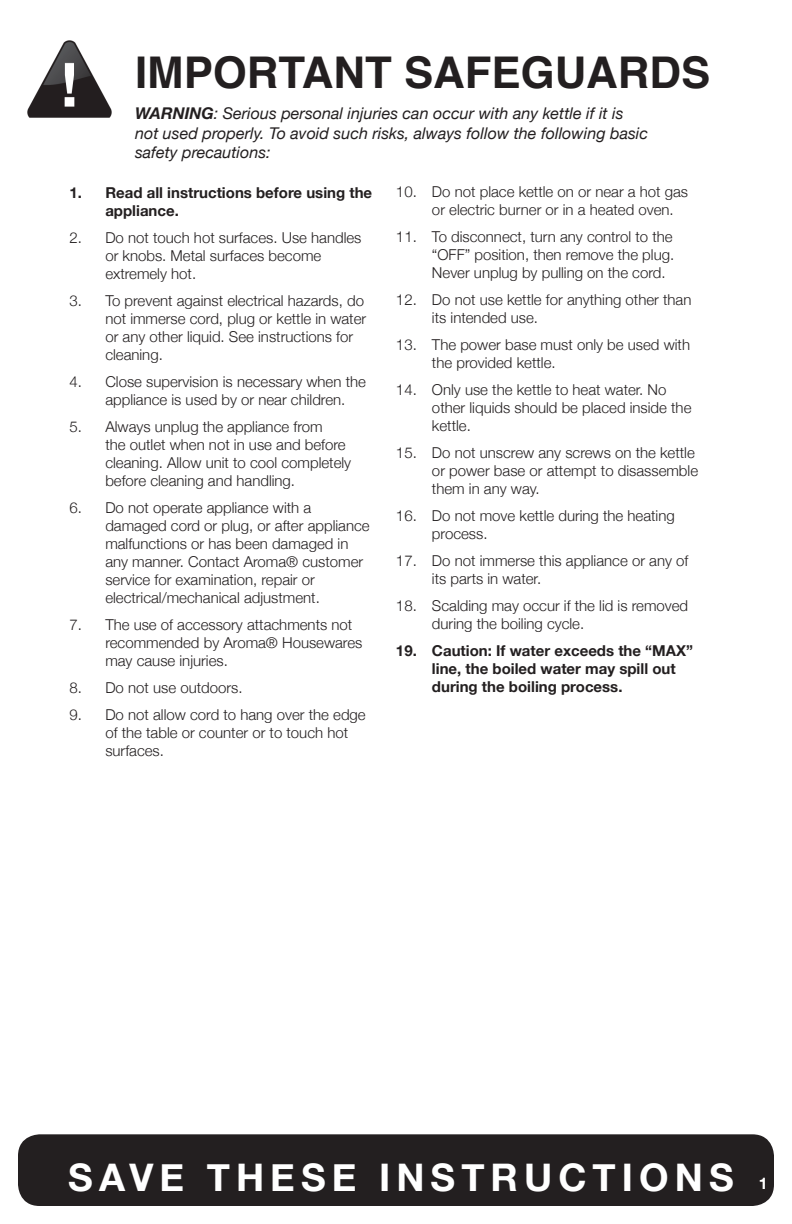
<style>
.page{position:relative;width:792px;height:1224px;background:#fff}
.page>*{position:absolute;margin:0;border:0;box-sizing:border-box;transform-origin:0 0}
.t1{font:700 43.8px "Helvetica";color:#231f20}
.t2{font:700 38px "Helvetica Neue";letter-spacing:.16em;color:#fff}
.t3{font:italic 16.2px/19.4px "Helvetica Neue";color:#231f20}
.t4{font:700 16px "Helvetica Neue";color:#fff}
.t5{font:300 15px/18px "Helvetica Neue";color:#231f20}
.t6{font:700 15px/18px "Helvetica Neue";color:#231f20}
.s1{font-weight:700}
</style>
<div class="page">
<div style="left:18px;top:1134px;width:756px;height:72px;background:#231f20;border-radius:22px"></div>
<img style="left:27px;top:40px;width:85px;height:78px">
<h1 class="t1" style="left:135px;top:37px;width:577px">IMPORTANT SAFEGUARDS</h1>
<p class="t3" style="left:135px;top:105px;width:515px"><span class="s1">WARNING</span>: Serious personal injuries can occur with any kettle if it is not used properly. To avoid such risks, always follow the following basic safety precautions:</p>
<p class="t6" style="left:105px;top:184px;width:268px;text-indent:-36px">1. Read all instructions before using the appliance.</p>
<p class="t5" style="left:105px;top:227px;width:258px;text-indent:-36px">2. Do not touch hot surfaces. Use handles or knobs. Metal surfaces become extremely hot.</p>
<p class="t5" style="left:105px;top:290px;width:262px;text-indent:-36px">3. To prevent against electrical hazards, do not immerse cord, plug or kettle in water or any other liquid. See instructions for cleaning.</p>
<p class="t5" style="left:105px;top:371px;width:262px;text-indent:-36px">4. Close supervision is necessary when the appliance is used by or near children.</p>
<p class="t5" style="left:105px;top:416px;width:247px;text-indent:-36px">5. Always unplug the appliance from<br>the outlet when not in use and before cleaning. Allow unit to cool completely before cleaning and handling.</p>
<p class="t5" style="left:105px;top:497px;width:266px;text-indent:-36px">6. Do not operate appliance with a damaged cord or plug, or after appliance malfunctions or has been damaged in any manner. Contact Aroma® customer service for examination, repair or electrical/mechanical adjustment.</p>
<p class="t5" style="left:105px;top:614px;width:259px;text-indent:-36px">7. The use of accessory attachments not recommended by Aroma® Housewares may cause injuries.</p>
<p class="t5" style="left:69px;top:677px;width:175px">8. Do not use outdoors.</p>
<p class="t5" style="left:105px;top:704px;width:262px;text-indent:-36px">9. Do not allow cord to hang over the edge of the table or counter or to touch hot surfaces.</p>
<p class="t5" style="left:432px;top:182px;width:258px;text-indent:-36px">10. Do not place kettle on or near a hot gas or electric burner or in a heated oven.</p>
<p class="t5" style="left:432px;top:227px;width:244px;text-align:justify;text-indent:-36px">11. To disconnect, turn any control to the “OFF” position, then remove the plug.<br>Never unplug by pulling on the cord.</p>
<p class="t5" style="left:432px;top:290px;width:261px;text-indent:-36px">12. Do not use kettle for anything other than its intended use.</p>
<p class="t5" style="left:432px;top:335px;width:260px;text-indent:-36px">13. The power base must only be used with the provided kettle.</p>
<p class="t5" style="left:432px;top:380px;width:261px;text-indent:-36px">14. Only use the kettle to heat water. No other liquids should be placed inside the kettle.</p>
<p class="t5" style="left:432px;top:443px;width:268px;text-indent:-36px">15. Do not unscrew any screws on the kettle or power base or attempt to disassemble them in any way.</p>
<p class="t5" style="left:432px;top:506px;width:244px;text-indent:-36px">16. Do not move kettle during the heating process.</p>
<p class="t5" style="left:432px;top:551px;width:258px;text-indent:-36px">17. Do not immerse this appliance or any of its parts in water.</p>
<p class="t5" style="left:432px;top:596px;width:258px;text-indent:-36px">18. Scalding may occur if the lid is removed during the boiling cycle.</p>
<p class="t6" style="left:432px;top:642px;width:263px;text-indent:-36px">19. Caution: If water exceeds the “MAX” line, the boiled water may spill out during the boiling process.</p>
<h2 class="t2" style="left:68px;top:1148px;width:667px">SAVE THESE INSTRUCTIONS</h2>
<p class="t4" style="left:759px;top:1171px;width:10px">1</p>
</div>
